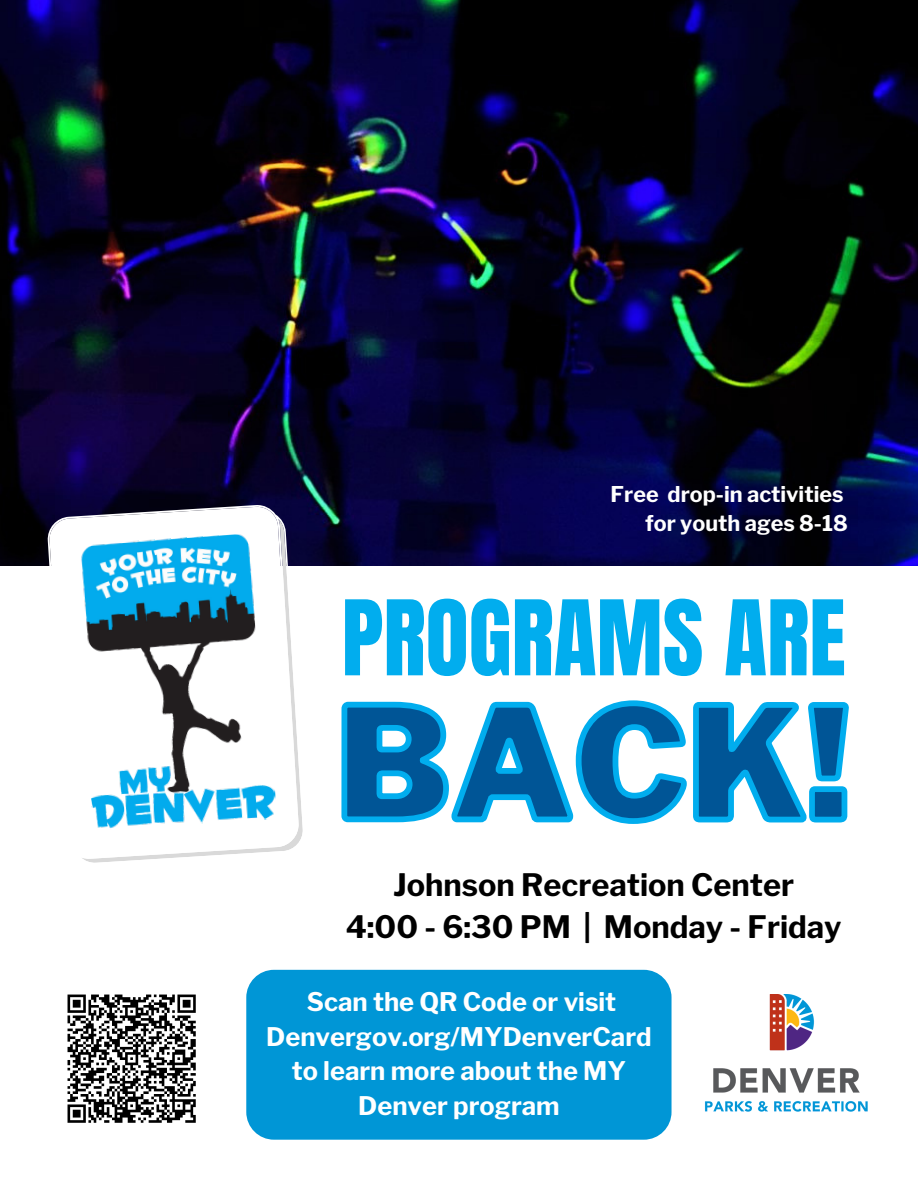
<style>
.page{position:relative;width:918px;height:1188px;background:#fff}
.page>*{position:absolute;margin:0;border:0;box-sizing:border-box;transform-origin:0 0}
.t1{font:900 154.5px "Libre Franklin";color:#005596}
.t2{font:88.5px "Anton";color:#01adee}
.t3{font:700 30.75px "Libre Franklin";color:#000}
.t4{font:700 25.5px/34.8px "Libre Franklin";color:#fff;text-align:center}
.t5{font:700 21.6px "Libre Franklin";color:#fff}
</style>
<div class="page">
<svg style="left:68px;top:995px;width:128px;height:128px"></svg>
<img style="left:705px;top:995px;width:163px;height:117px">
<img style="left:0;top:0;width:918px;height:566px">
<svg style="left:46px;top:503px;width:260px;height:360px"></svg>
<img style="left:75px;top:533px;width:202px;height:297px">
<div style="left:246px;top:970px;width:426px;height:170px;background:#0096d6;border-radius:28px"></div>
<svg style="left:341px;top:700px;width:508px;height:124px"></svg>
<p class="t5" style="left:611px;top:481px;width:234px">Free drop-in activities</p>
<p class="t5" style="left:645px;top:510px;width:204px">for youth ages 8-18</p>
<p class="t2" style="left:342px;top:575px;width:506px">PROGRAMS ARE</p>
<p class="t1" style="left:336px;top:671px;width:515px">BACK!</p>
<p class="t3" style="left:393px;top:866px;width:403px">Johnson Recreation Center</p>
<p class="t3" style="left:346px;top:908px;width:497px">4:00 - 6:30 PM | Monday - Friday</p>
<p class="t4" style="left:307px;top:984px;width:311px">Scan the QR Code or visit</p>
<p class="t4" style="left:266px;top:1019px;width:387px">Denvergov.org/MYDenverCard to learn more about the MY<br>Denver program</p>
</div>
